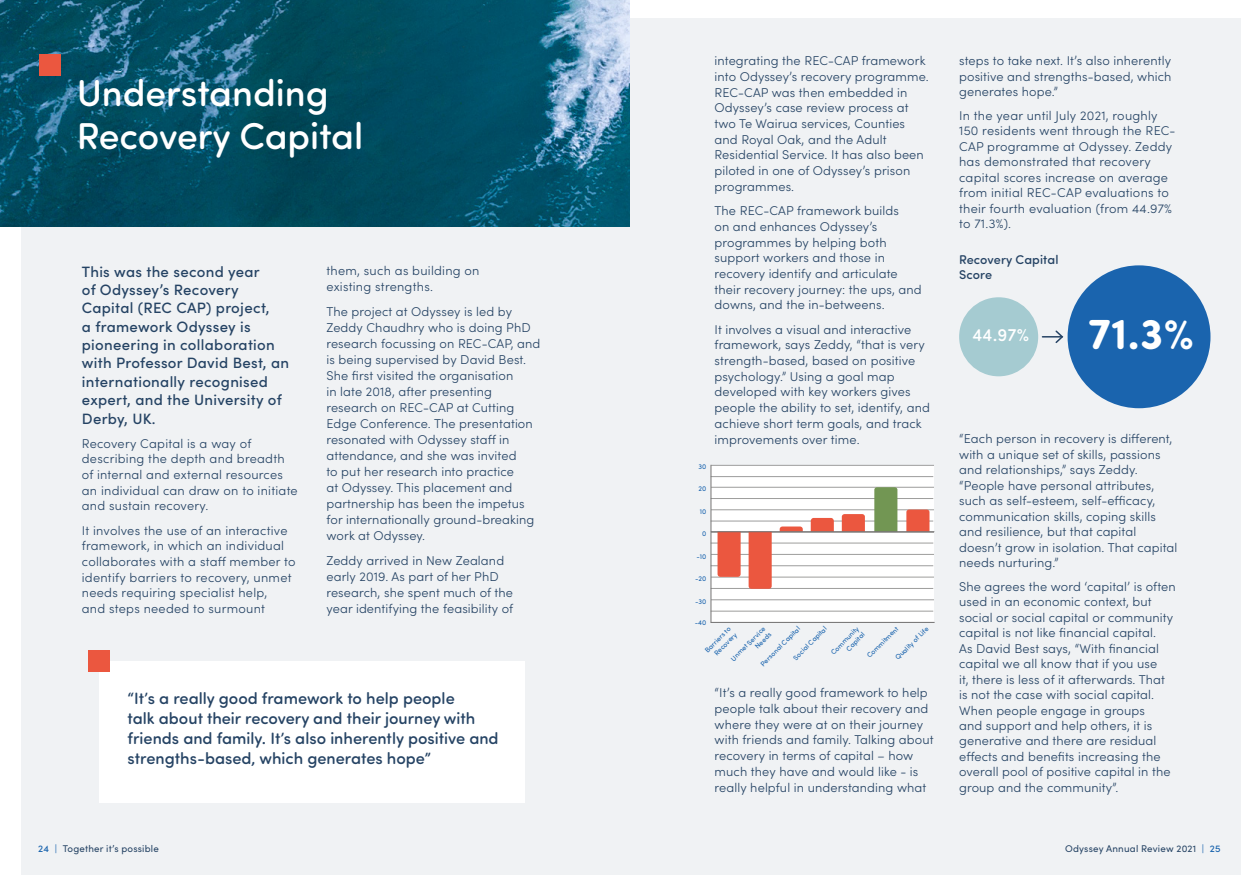
<style>
.page{position:relative;width:1259px;height:893px;background:#fff}
.page>*{position:absolute;margin:0;border:0;box-sizing:border-box;transform-origin:0 0}
.t1{font:700 43.5px "Sofia Pro Soft";color:#fff}
.t2{font:500 37.5px/43.5px "Sofia Pro Soft";color:#fff}
.t3{font:500 18px "Sofia Pro Soft";color:#fff}
.t4{font:500 16.5px/19.8px "Sofia Pro Soft";color:#254364}
.t5{font:500 15px/18.3px "Sofia Pro";letter-spacing:.02em;color:#254364}
.t6{font:300 12.75px/15.5px "Sofia Pro";letter-spacing:.01em;color:#254364}
.t7{font:500 12.75px/15.3px "Sofia Pro Soft";letter-spacing:.01em;color:#254364}
.t8{font:9.75px "Sofia Pro";letter-spacing:.02em;color:#254364}
.t9{font:7.05px/8.4px "Sofia Pro Soft";color:#1a64ae;text-align:right}
.s1{font-weight:500;color:#1a64ae}
.s2{color:#1a64ae}
</style>
<div class="page">
<div style="left:21px;top:18px;width:1219px;height:857px;background:#f0f2f4"></div>
<div style="left:710px;top:466px;width:223px;height:157px;background:#fff"></div>
<div style="left:99px;top:661px;width:425px;height:141px;background:#fff"></div>
<div style="left:88px;top:651px;width:21px;height:21px;background:#eb573f"></div>
<img style="left:0;top:0;width:630px;height:226px">
<div style="left:39px;top:54px;width:22px;height:22px;background:#eb573f"></div>
<hr style="left:710px;top:498px;width:223px;height:1px;background:#9d9d9c">
<hr style="left:711px;top:509px;width:223px;height:1px;background:#9d9d9c">
<hr style="left:710px;top:521px;width:223px;height:1px;background:#9d9d9c">
<hr style="left:711px;top:532px;width:223px;height:1px;background:#9d9d9c">
<hr style="left:710px;top:543px;width:223px;height:1px;background:#9d9d9c">
<hr style="left:710px;top:588px;width:223px;height:1px;background:#9d9d9c">
<hr style="left:711px;top:554px;width:223px;height:1px;background:#9d9d9c">
<hr style="left:710px;top:565px;width:223px;height:1px;background:#9d9d9c">
<hr style="left:711px;top:577px;width:223px;height:1px;background:#9d9d9c">
<hr style="left:710px;top:611px;width:223px;height:1px;background:#9d9d9c">
<hr style="left:711px;top:599px;width:223px;height:1px;background:#9d9d9c">
<hr style="left:711px;top:487px;width:223px;height:1px;background:#9d9d9c">
<hr style="left:711px;top:465px;width:223px;height:1px;background:#9d9d9c">
<hr style="left:710px;top:476px;width:223px;height:1px;background:#9d9d9c">
<svg style="left:717px;top:532px;width:23px;height:45px"></svg>
<svg style="left:748px;top:532px;width:23px;height:57px"></svg>
<svg style="left:779px;top:526px;width:24px;height:5px"></svg>
<svg style="left:810px;top:518px;width:24px;height:13px"></svg>
<svg style="left:874px;top:487px;width:23px;height:44px"></svg>
<hr style="left:710px;top:465px;width:1px;height:157px;background:#706f6f">
<hr style="left:711px;top:622px;width:223px;height:1px;background:#706f6f">
<svg style="left:906px;top:510px;width:23px;height:21px"></svg>
<svg style="left:842px;top:514px;width:23px;height:17px"></svg>
<hr style="left:711px;top:531px;width:223px;height:1px;background:#706f6f">
<div style="left:959px;top:297px;width:79px;height:79px;background:#a5cbd1;border-radius:50%"></div>
<div style="left:1067px;top:265px;width:143px;height:143px;background:#1a64ae;border-radius:50%"></div>
<hr style="left:1042px;top:336px;width:20px;height:2px;background:#254364">
<svg style="left:1054px;top:330px;width:10px;height:13px"></svg>
<h2 class="t2" style="left:77px;top:68px;width:288px">Understanding<br>Recovery Capital</h2>
<p class="t5" style="left:82px;top:261px;width:209px">This was the second year<br>of Odyssey’s Recovery<br>Capital (REC CAP) project,<br>a framework Odyssey is pioneering in collaboration with Professor David Best, an internationally recognised expert, and the University of<br>Derby, UK.</p>
<p class="t6" style="left:82px;top:435px;width:217px">Recovery Capital is a way of describing the depth and breadth of internal and external resources an individual can draw on to initiate and sustain recovery.</p>
<p class="t6" style="left:82px;top:522px;width:215px">It involves the use of an interactive framework, in which an individual collaborates with a staff member to identify barriers to recovery, unmet needs requiring specialist help,<br>and steps needed to surmount</p>
<p class="t6" style="left:326px;top:262px;width:155px;line-height:16px">them, such as building on existing strengths.</p>
<p class="t6" style="left:326px;top:302px;width:215px;line-height:16px">The project at Odyssey is led by<br>Zeddy Chaudhry who is doing PhD research focussing on REC-CAP, and is being supervised by David Best.<br>She first visited the organisation<br>in late 2018, after presenting research on REC-CAP at Cutting<br>Edge Conference. The presentation resonated with Odyssey staff in attendance, and she was invited<br>to put her research into practice<br>at Odyssey. This placement and partnership has been the impetus for internationally ground-breaking work at Odyssey.</p>
<p class="t6" style="left:326px;top:552px;width:188px;line-height:16px">Zeddy arrived in New Zealand early 2019. As part of her PhD research, she spent much of the year identifying the feasibility of</p>
<p class="t4" style="left:128px;top:687px;width:372px">“It’s a really good framework to help people<br>talk about their recovery and their journey with friends and family. It’s also inherently positive and strengths-based, which generates hope”</p>
<p class="t6" style="left:714px;top:52px;width:216px">integrating the REC-CAP framework into Odyssey’s recovery programme.<br>REC-CAP was then embedded in<br>Odyssey’s case review process at two Te Wairua services, Counties and Royal Oak, and the Adult<br>Residential Service. It has also been piloted in one of Odyssey’s prison programmes.</p>
<p class="t6" style="left:714px;top:202px;width:209px">The REC-CAP framework builds<br>on and enhances Odyssey’s programmes by helping both support workers and those in recovery identify and articulate their recovery journey: the ups, and downs, and the in-betweens.</p>
<p class="t6" style="left:714px;top:320px;width:217px">It involves a visual and interactive framework, says Zeddy, “that is very strength-based, based on positive psychology.” Using a goal map developed with key workers gives people the ability to set, identify, and achieve short term goals, and track improvements over time.</p>
<p class="t9" style="left:698px;top:462px;width:9px">30</p>
<p class="t9" style="left:698px;top:484px;width:9px">20</p>
<p class="t9" style="left:700px;top:507px;width:8px">10</p>
<p class="t9" style="left:702px;top:529px;width:6px">0</p>
<p class="t9" style="left:696px;top:552px;width:11px">-10</p>
<p class="t9" style="left:695px;top:574px;width:13px">-20</p>
<p class="t9" style="left:695px;top:597px;width:13px">-30</p>
<p class="t9" style="left:695px;top:618px;width:13px">-40</p>
<p class="t9" style="left:758px;top:662px;width:54px;rotate:-45deg">Personal Capital</p>
<p class="t9" style="left:791px;top:656px;width:46px;rotate:-45deg">Social Capital</p>
<p class="t9" style="left:829px;top:650px;width:38px;rotate:-45deg">Community<br>Capital</p>
<p class="t9" style="left:865px;top:653px;width:43px;rotate:-45deg">Commitment</p>
<p class="t9" style="left:893px;top:655px;width:45px;rotate:-45deg">Quality of Life</p>
<p class="t9" style="left:729px;top:657px;width:47px;rotate:-45deg">Unmet Service<br>Needs</p>
<p class="t9" style="left:703px;top:648px;width:35px;rotate:-45deg">Barriers to<br>Recovery</p>
<p class="t6" style="left:714px;top:684px;width:221px">“It’s a really good framework to help people talk about their recovery and where they were at on their journey with friends and family. Talking about recovery in terms of capital – how much they have and would like - is really helpful in understanding what</p>
<p class="t6" style="left:959px;top:52px;width:214px;text-align:justify">steps to take next. It’s also inherently positive and strengths-based, which generates hope.”</p>
<p class="t6" style="left:959px;top:107px;width:218px">In the year until July 2021, roughly<br>150 residents went through the REC-<br>CAP programme at Odyssey. Zeddy has demonstrated that recovery capital scores increase on average from initial REC-CAP evaluations to their fourth evaluation (from 44.97% to 71.3%).</p>
<p class="t7" style="left:959px;top:251px;width:101px">Recovery Capital<br>Score</p>
<h3 class="t3" style="left:972px;top:321px;width:58px">44.97%</h3>
<h1 class="t1" style="left:1088px;top:302px;width:107px">71.3%</h1>
<p class="t6" style="left:959px;top:431px;width:220px">“Each person in recovery is different, with a unique set of skills, passions and relationships,” says Zeddy. “People have personal attributes, such as self-esteem, self-efficacy, communication skills, coping skills and resilience, but that capital doesn’t grow in isolation. That capital needs nurturing.”</p>
<p class="t6" style="left:959px;top:578px;width:218px">She agrees the word ‘capital’ is often used in an economic context, but social or social capital or community capital is not like financial capital.<br>As David Best says, “With financial capital we all know that if you use<br>it, there is less of it afterwards. That is not the case with social capital.<br>When people engage in groups<br>and support and help others, it is generative and there are residual effects and benefits increasing the overall pool of positive capital in the group and the community”.</p>
<p class="t8" style="left:38px;top:841px;width:122px"><span class="s1">24</span> <span class="s2">|</span> Together it’s possible</p>
<p class="t8" style="left:1065px;top:841px;width:157px">Odyssey Annual Review 2021 <span class="s2">|</span> <span class="s1">25</span></p>
</div>
